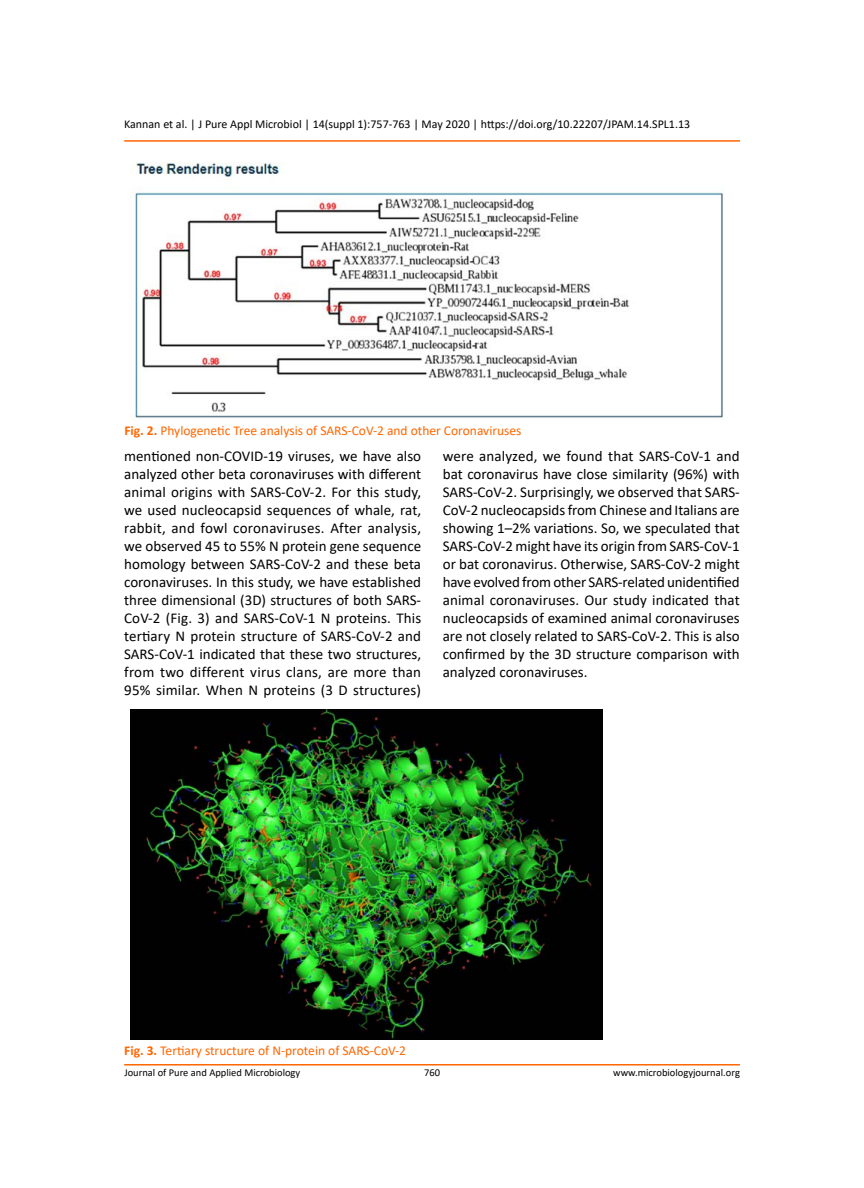
<style>
.page{position:relative;width:864px;height:1188px;background:#fff}
.page>*{position:absolute;margin:0;border:0;box-sizing:border-box;transform-origin:0 0}
.t1{font:15px/18px "Calibri";color:#000;text-align:justify}
.t2{font:13.5px "Calibri";color:#f60}
.t3{font:12px "Calibri";color:#000}
.t4{font:10.5px "Calibri";color:#000}
.s1{font-weight:700}
</style>
<div class="page">
<hr style="left:124px;top:1064px;width:616px;height:2px;background:#f60">
<hr style="left:124px;top:140px;width:616px;height:2px;background:#f60">
<img style="left:132px;top:162px;width:592px;height:257px">
<img style="left:130px;top:710px;width:473px;height:329px">
<p class="t3" style="left:124px;top:115px;width:567px">Kannan et al. | J Pure Appl Microbiol | 14(suppl 1):757-763 | May 2020 | https://doi.org/10.22207/JPAM.14.SPL1.13</p>
<p class="t2" style="left:124px;top:422px;width:399px"><span class="s1">Fig. 2.</span> Phylogenetic Tree analysis of SARS-CoV-2 and other Coronaviruses</p>
<p class="t1" style="left:124px;top:446px;width:299px">mentioned non-COVID-19 viruses, we have also analyzed other beta coronaviruses with different animal origins with SARS-CoV-2. For this study, we used nucleocapsid sequences of whale, rat, rabbit, and fowl coronaviruses. After analysis, we observed 45 to 55% N protein gene sequence homology between SARS-CoV-2 and these beta coronaviruses. In this study, we have established three dimensional (3D) structures of both SARS-CoV-2 (Fig. 3) and SARS-CoV-1 N proteins. This tertiary N protein structure of SARS-CoV-2 and SARS-CoV-1 indicated that these two structures, from two different virus clans, are more than 95% similar. When N proteins (3 D structures)</p>
<p class="t1" style="left:443px;top:446px;width:299px">were analyzed, we found that SARS-CoV-1 and bat coronavirus have close similarity (96%) with SARS-CoV-2. Surprisingly, we observed that SARS-CoV-2 nucleocapsids from Chinese and Italians are showing 1–2% variations. So, we speculated that SARS-CoV-2 might have its origin from SARS-CoV-1 or bat coronavirus. Otherwise, SARS-CoV-2 might have evolved from other SARS-related unidentified animal coronaviruses. Our study indicated that nucleocapsids of examined animal coronaviruses are not closely related to SARS-CoV-2. This is also confirmed by the 3D structure comparison with analyzed coronaviruses.</p>
<p class="t2" style="left:124px;top:1041px;width:283px"><span class="s1">Fig. 3.</span> Tertiary structure of N-protein of SARS-CoV-2</p>
<p class="t4" style="left:124px;top:1065px;width:177px">Journal of Pure and Applied Microbiology</p>
<p class="t4" style="left:424px;top:1065px;width:17px">760</p>
<p class="t4" style="left:613px;top:1065px;width:128px">www.microbiologyjournal.org</p>
</div>
